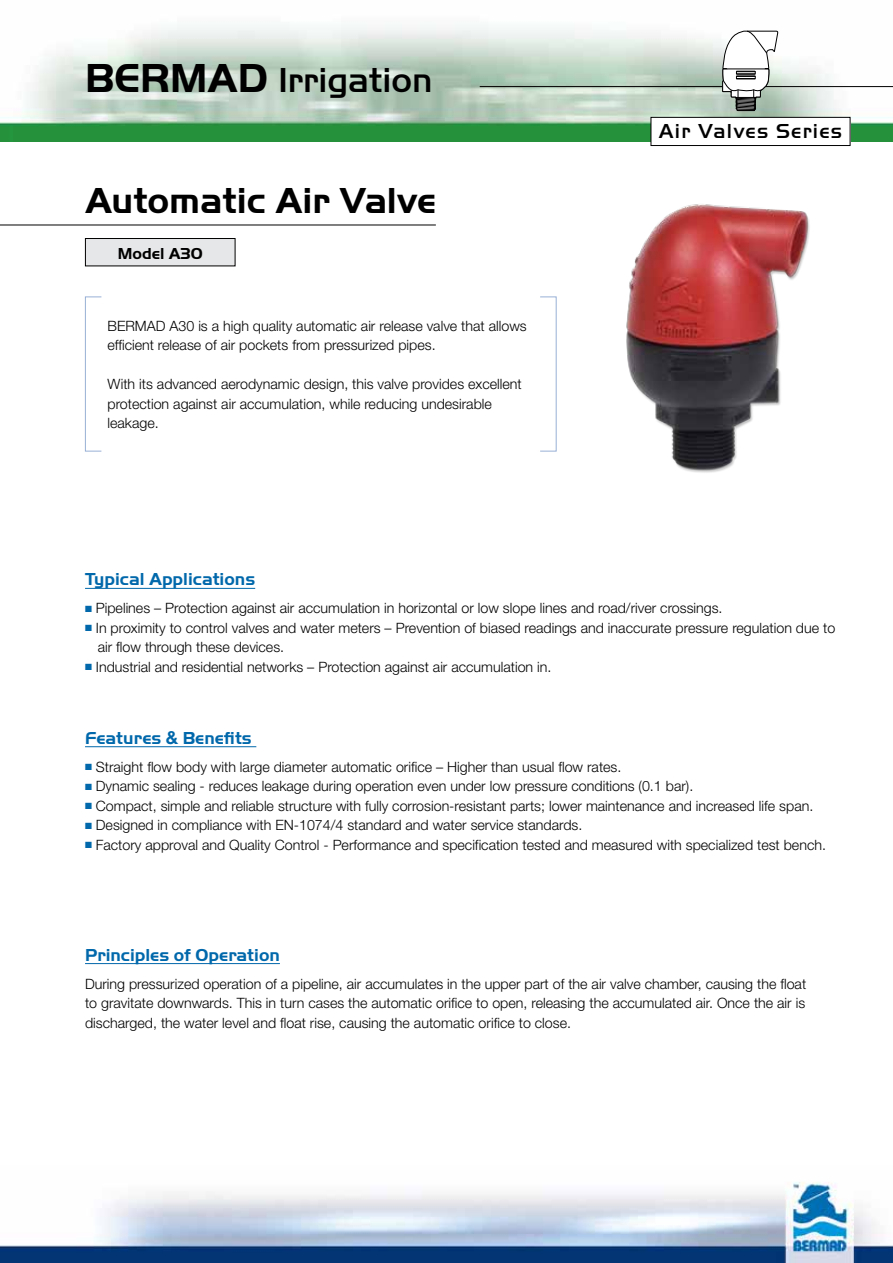
<style>
.page{position:relative;width:893px;height:1263px;background:#fff}
.page>*{position:absolute;margin:0;border:0;box-sizing:border-box;transform-origin:0 0}
.t1{font:700 37.5px "Handel Got D";color:#000}
.t2{font:500 36px "Handel Got D";color:#000}
.t3{font:500 21px "Handel Got D";letter-spacing:.06em;color:#000}
.t4{font:700 18px "Handel Got D";color:#0068ab}
.t5{font:700 16.5px "Handel Got D";color:#000}
.t6{font:300 14.25px/19.5px "Helvetica Neue";color:#000}
.s1{font-weight:700;font-size:42px}
.s2{color:#0068ab}
.s3{font-family:"Helvetica Neue"}
</style>
<div class="page">
<img style="left:0;top:1182px;width:893px;height:81px">
<img style="left:13px;top:25px;width:880px;height:117px">
<hr style="left:480px;top:86px;width:413px;height:1px;background:#000">
<img style="left:0;top:117px;width:13px;height:25px">
<div style="left:651px;top:117px;width:199px;height:29px;background:#fff"></div>
<div style="left:651px;top:117px;width:199px;height:29px;border:1px solid #000"></div>
<svg style="left:722px;top:29px;width:57px;height:82px"></svg>
<svg style="left:85px;top:296px;width:472px;height:156px"></svg>
<div style="left:85px;top:238px;width:150px;height:28px;background:#e6e7e8"></div>
<div style="left:85px;top:238px;width:150px;height:28px;border:1px solid #000"></div>
<hr style="left:0;top:225px;width:436px;height:1px;background:#000">
<hr style="left:85px;top:588px;width:170px;height:1px;background:#0068ab">
<hr style="left:85px;top:746px;width:171px;height:1px;background:#0068ab">
<img style="left:626px;top:204px;width:184px;height:269px">
<hr style="left:85px;top:963px;width:195px;height:1px;background:#0068ab">
<h2 class="t2" style="left:85px;top:60px;width:349px"><span class="s1">BERMAD</span> Irrigation</h2>
<h1 class="t1" style="left:85px;top:179px;width:352px">Automatic Air Valve</h1>
<p class="t5" style="left:118px;top:244px;width:87px">Model A30</p>
<p class="t6" style="left:108px;top:316px;width:421px">BERMAD A30 is a high quality automatic air release valve that allows efficient release of air pockets from pressurized pipes.</p>
<p class="t6" style="left:108px;top:374px;width:416px">With its advanced aerodynamic design, this valve provides excellent protection against air accumulation, while reducing undesirable leakage.</p>
<h3 class="t3" style="left:659px;top:119px;width:185px">Air Valves Series</h3>
<p class="t4" style="left:85px;top:569px;width:172px">Typical Applications</p>
<p class="t6" style="left:85px;top:598px;width:639px"><span class="s2">■</span> Pipelines – Protection against air accumulation in horizontal or low slope lines and road/river crossings.</p>
<p class="t6" style="left:98px;top:618px;width:739px;text-indent:-13px"><span class="s2">■</span> In proximity to control valves and water meters – Prevention of biased readings and inaccurate pressure regulation due to air flow through these devices.</p>
<p class="t6" style="left:85px;top:657px;width:468px"><span class="s2">■</span> Industrial and residential networks – Protection against air accumulation in.</p>
<p class="t4" style="left:85px;top:727px;width:168px">Features <span class="s3">&amp;</span> Benefits</p>
<p class="t6" style="left:85px;top:757px;width:538px"><span class="s2">■</span> Straight flow body with large diameter automatic orifice – Higher than usual flow rates.</p>
<p class="t6" style="left:85px;top:776px;width:610px"><span class="s2">■</span> Dynamic sealing - reduces leakage during operation even under low pressure conditions (0.1 bar).</p>
<p class="t6" style="left:85px;top:796px;width:730px"><span class="s2">■</span> Compact, simple and reliable structure with fully corrosion-resistant parts; lower maintenance and increased life span.</p>
<p class="t6" style="left:85px;top:815px;width:499px"><span class="s2">■</span> Designed in compliance with EN-1074/4 standard and water service standards.</p>
<p class="t6" style="left:85px;top:835px;width:742px"><span class="s2">■</span> Factory approval and Quality Control - Performance and specification tested and measured with specialized test bench.</p>
<p class="t4" style="left:85px;top:944px;width:196px">Principles of Operation</p>
<p class="t6" style="left:85px;top:973px;width:723px;text-align:justify">During pressurized operation of a pipeline, air accumulates in the upper part of the air valve chamber, causing the float to gravitate downwards. This in turn cases the automatic orifice to open, releasing the accumulated air. Once the air is discharged, the water level and float rise, causing the automatic orifice to close.</p>
</div>
